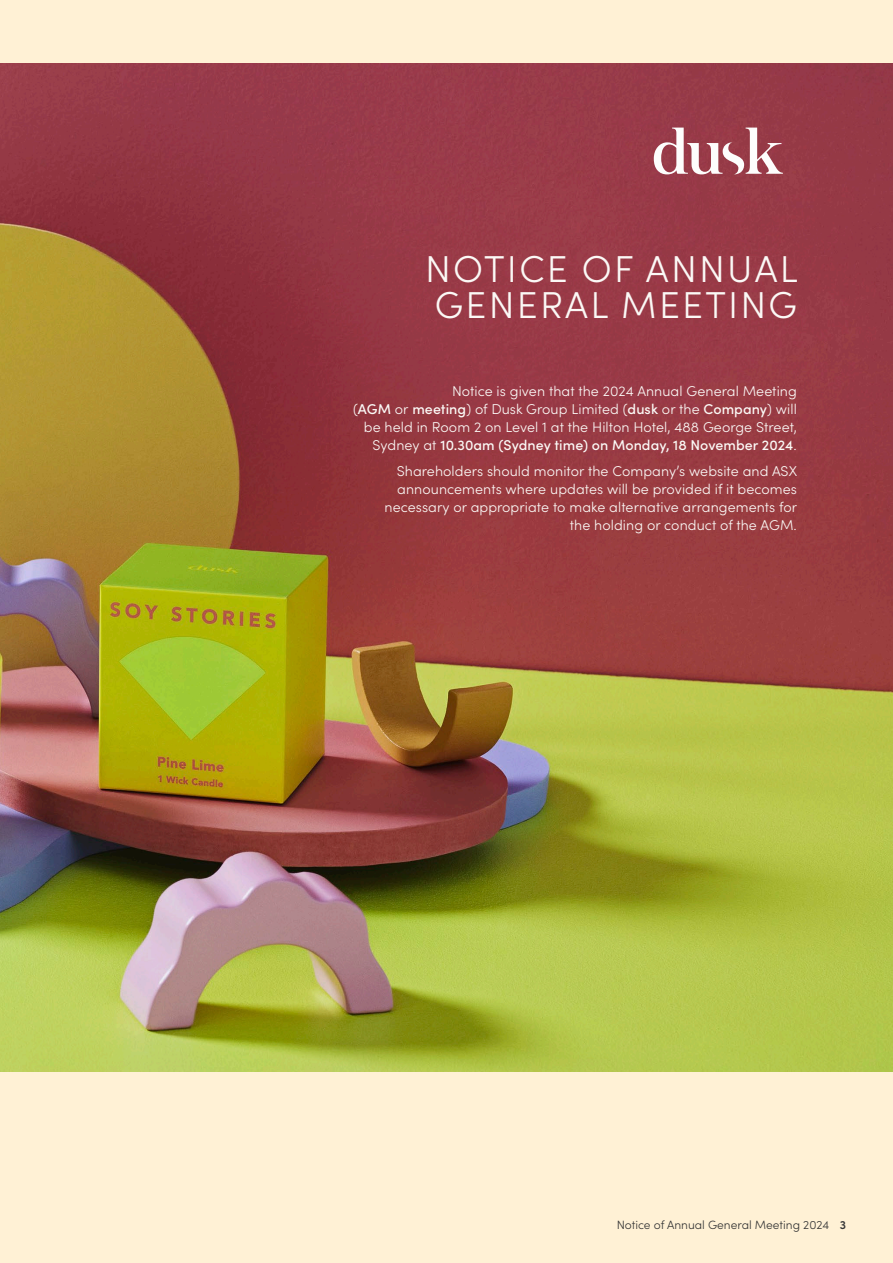
<style>
.page{position:relative;width:893px;height:1263px;background:#fff1d5}
.page>*{position:absolute;margin:0;border:0;box-sizing:border-box;transform-origin:0 0}
.t1{font:300 37.5px/36px "Sofia Pro";letter-spacing:.06em;color:#fbf9f6}
.t2{font:300 14.25px/18px "Sofia Pro";letter-spacing:.005em;color:#fbf9f6;text-align:right}
.t3{font:300 12px "Sofia Pro";color:#353535}
.s1{font-weight:500}
.s2{font-weight:600}
</style>
<div class="page">
<img style="left:0;top:64px;width:893px;height:1007px">
<svg style="left:654px;top:128px;width:129px;height:46px;background:#b87982"></svg>
<h1 class="t1" style="left:425px;top:249px;width:374px">NOTICE OF ANNUAL<br>GENERAL MEETING</h1>
<p class="t2" style="left:353px;top:381px;width:445px">Notice is given that the 2024 Annual General Meeting<br>(<span class="s1">AGM</span> or <span class="s1">meeting</span>) of Dusk Group Limited (<span class="s1">dusk</span> or the <span class="s1">Company</span>) will be held in Room 2 on Level 1 at the Hilton Hotel, 488 George Street, Sydney at <span class="s1">10.30am (Sydney time) on Monday, 18 November 2024</span>.</p>
<p class="t2" style="left:385px;top:461px;width:414px">Shareholders should monitor the Company’s website and ASX announcements where updates will be provided if it becomes necessary or appropriate to make alternative arrangements for the holding or conduct of the AGM.</p>
<p class="t3" style="left:617px;top:1216px;width:231px">Notice of Annual General Meeting 2024 <span class="s2">3</span></p>
</div>
